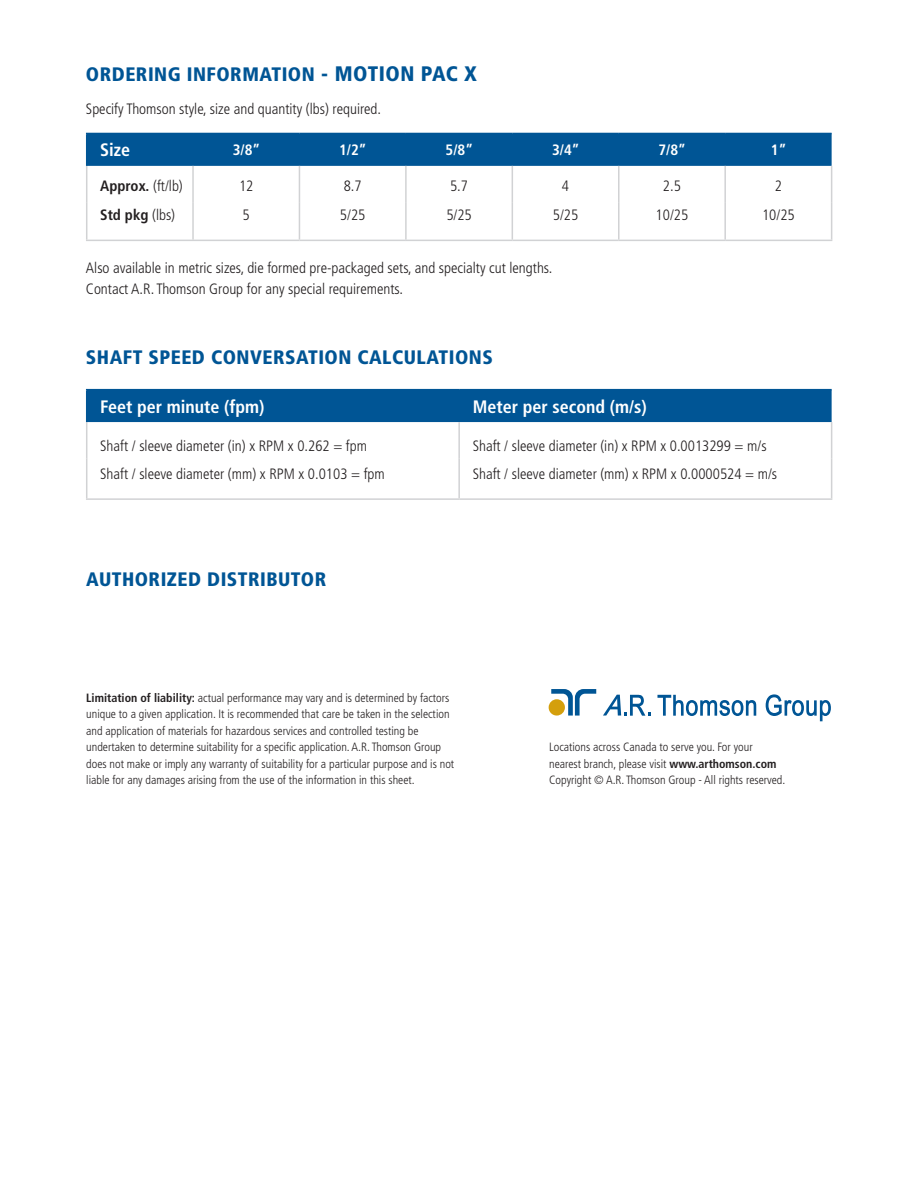
<style>
.page{position:relative;width:918px;height:1188px;background:#fff}
.page>*{position:absolute;margin:0;border:0;box-sizing:border-box;transform-origin:0 0}
.t1{font:900 condensed 19.5px "Frutiger LT Std";letter-spacing:.025em;color:#005595}
.t2{font:700 condensed 18px "Frutiger LT Std";color:#fff}
.t3{font:300 condensed 15px/21px "Frutiger LT Std";color:#231f20}
.t4{font:700 condensed 15px "Frutiger LT Std";color:#231f20}
.t5{font:700 condensed 15px "Frutiger LT Std";color:#fff}
.t6{font:300 condensed 12px/16.5px "Frutiger LT Std";color:#231f20}
.s1{font-size:21px}
.s2{font-weight:300}
.s3{font-weight:700}
</style>
<div class="page">
<div style="left:87px;top:134px;width:745px;height:32px;background:#005595"></div>
<hr style="left:86px;top:166px;width:1px;height:37px;background:#d1d2d4">
<hr style="left:192px;top:166px;width:2px;height:37px;background:#d1d2d4">
<hr style="left:299px;top:166px;width:1px;height:37px;background:#d1d2d4">
<hr style="left:405px;top:166px;width:2px;height:37px;background:#d1d2d4">
<hr style="left:512px;top:166px;width:1px;height:37px;background:#d1d2d4">
<hr style="left:618px;top:166px;width:2px;height:37px;background:#d1d2d4">
<hr style="left:724px;top:166px;width:2px;height:37px;background:#d1d2d4">
<hr style="left:831px;top:166px;width:1px;height:37px;background:#d1d2d4">
<hr style="left:86px;top:203px;width:1px;height:37px;background:#d1d2d4">
<hr style="left:192px;top:203px;width:2px;height:37px;background:#d1d2d4">
<hr style="left:299px;top:203px;width:1px;height:37px;background:#d1d2d4">
<hr style="left:405px;top:203px;width:2px;height:37px;background:#d1d2d4">
<hr style="left:512px;top:203px;width:1px;height:37px;background:#d1d2d4">
<hr style="left:618px;top:203px;width:2px;height:37px;background:#d1d2d4">
<hr style="left:724px;top:203px;width:2px;height:37px;background:#d1d2d4">
<hr style="left:831px;top:203px;width:1px;height:37px;background:#d1d2d4">
<hr style="left:86px;top:133px;width:107px;height:1px;background:#005595">
<hr style="left:86px;top:134px;width:1px;height:32px;background:#005595">
<hr style="left:193px;top:133px;width:106px;height:1px;background:#005595">
<hr style="left:299px;top:133px;width:107px;height:1px;background:#005595">
<hr style="left:406px;top:133px;width:106px;height:1px;background:#005595">
<hr style="left:512px;top:133px;width:107px;height:1px;background:#005595">
<hr style="left:619px;top:133px;width:106px;height:1px;background:#005595">
<hr style="left:725px;top:133px;width:107px;height:1px;background:#005595">
<hr style="left:86px;top:240px;width:107px;height:1px;background:#d1d2d4">
<hr style="left:193px;top:240px;width:106px;height:1px;background:#d1d2d4">
<hr style="left:299px;top:240px;width:107px;height:1px;background:#d1d2d4">
<hr style="left:406px;top:240px;width:106px;height:1px;background:#d1d2d4">
<hr style="left:512px;top:240px;width:107px;height:1px;background:#d1d2d4">
<hr style="left:619px;top:240px;width:106px;height:1px;background:#d1d2d4">
<hr style="left:725px;top:240px;width:107px;height:1px;background:#d1d2d4">
<div style="left:87px;top:390px;width:745px;height:32px;background:#005595"></div>
<hr style="left:86px;top:422px;width:1px;height:37px;background:#d1d2d4">
<hr style="left:458px;top:422px;width:2px;height:37px;background:#d1d2d4">
<hr style="left:831px;top:422px;width:1px;height:37px;background:#d1d2d4">
<hr style="left:86px;top:459px;width:1px;height:39px;background:#d1d2d4">
<hr style="left:458px;top:459px;width:2px;height:39px;background:#d1d2d4">
<hr style="left:831px;top:459px;width:1px;height:39px;background:#d1d2d4">
<hr style="left:86px;top:389px;width:373px;height:1px;background:#005595">
<hr style="left:86px;top:390px;width:1px;height:32px;background:#005595">
<hr style="left:459px;top:389px;width:373px;height:1px;background:#005595">
<hr style="left:86px;top:498px;width:373px;height:2px;background:#d1d2d4">
<hr style="left:459px;top:498px;width:373px;height:2px;background:#d1d2d4">
<svg style="left:657px;top:695px;width:99px;height:21px"></svg>
<svg style="left:766px;top:694px;width:65px;height:27px"></svg>
<svg style="left:603px;top:695px;width:48px;height:21px"></svg>
<svg style="left:549px;top:689px;width:47px;height:27px"></svg>
<p class="t1" style="left:86px;top:63px;width:393px">ORDERING INFORMATION <span class="s1">- MOTION PAC X</span></p>
<p class="t3" style="left:86px;top:98px;width:297px">Specify Thomson style, size and quantity (lbs) required.</p>
<p class="t2" style="left:100px;top:140px;width:32px">Size</p>
<p class="t5" style="left:233px;top:141px;width:29px">3/8”</p>
<p class="t5" style="left:339px;top:141px;width:29px">1/2”</p>
<p class="t5" style="left:446px;top:141px;width:29px">5/8”</p>
<p class="t5" style="left:552px;top:141px;width:29px">3/4”</p>
<p class="t5" style="left:658px;top:141px;width:29px">7/8”</p>
<p class="t5" style="left:771px;top:141px;width:17px">1”</p>
<p class="t4" style="left:100px;top:177px;width:84px">Approx. <span class="s2">(ft/lb)</span></p>
<p class="t3" style="left:239px;top:175px;width:16px">12</p>
<p class="t3" style="left:344px;top:175px;width:19px">8.7</p>
<p class="t3" style="left:450px;top:175px;width:19px">5.7</p>
<p class="t3" style="left:562px;top:175px;width:9px">4</p>
<p class="t3" style="left:663px;top:175px;width:19px">2.5</p>
<p class="t3" style="left:775px;top:175px;width:9px">2</p>
<p class="t4" style="left:100px;top:206px;width:76px">Std pkg <span class="s2">(lbs)</span></p>
<p class="t3" style="left:243px;top:205px;width:9px">5</p>
<p class="t3" style="left:340px;top:205px;width:27px">5/25</p>
<p class="t3" style="left:446px;top:205px;width:27px">5/25</p>
<p class="t3" style="left:553px;top:205px;width:27px">5/25</p>
<p class="t3" style="left:656px;top:205px;width:34px">10/25</p>
<p class="t3" style="left:762px;top:205px;width:34px">10/25</p>
<p class="t3" style="left:86px;top:258px;width:468px">Also available in metric sizes, die formed pre-packaged sets, and specialty cut lengths.<br>Contact A.R. Thomson Group for any special requirements.</p>
<p class="t1" style="left:86px;top:346px;width:408px">SHAFT SPEED CONVERSATION CALCULATIONS</p>
<p class="t2" style="left:100px;top:396px;width:166px">Feet per minute (fpm)</p>
<p class="t2" style="left:473px;top:396px;width:176px">Meter per second (m/s)</p>
<p class="t3" style="left:100px;top:435px;width:268px">Shaft / sleeve diameter (in) x RPM x 0.262 = fpm</p>
<p class="t3" style="left:473px;top:435px;width:296px">Shaft / sleeve diameter (in) x RPM x 0.0013299 = m/s</p>
<p class="t3" style="left:100px;top:463px;width:286px">Shaft / sleeve diameter (mm) x RPM x 0.0103 = fpm</p>
<p class="t3" style="left:473px;top:463px;width:306px">Shaft / sleeve diameter (mm) x RPM x 0.0000524 = m/s</p>
<p class="t1" style="left:86px;top:567px;width:241px">AUTHORIZED DISTRIBUTOR</p>
<p class="t6" style="left:86px;top:690px;width:369px"><span class="s3">Limitation of liability:</span> actual performance may vary and is determined by factors unique to a given application. It is recommended that care be taken in the selection and application of materials for hazardous services and controlled testing be undertaken to determine suitability for a specific application. A.R. Thomson Group does not make or imply any warranty of suitability for a particular purpose and is not liable for any damages arising from the use of the information in this sheet.</p>
<p class="t6" style="left:549px;top:739px;width:229px">Locations across Canada to serve you. For your nearest branch, please visit <span class="s3">www.arthomson.com</span></p>
<p class="t6" style="left:549px;top:772px;width:238px">Copyright © A.R. Thomson Group - All rights reserved.</p>
</div>
